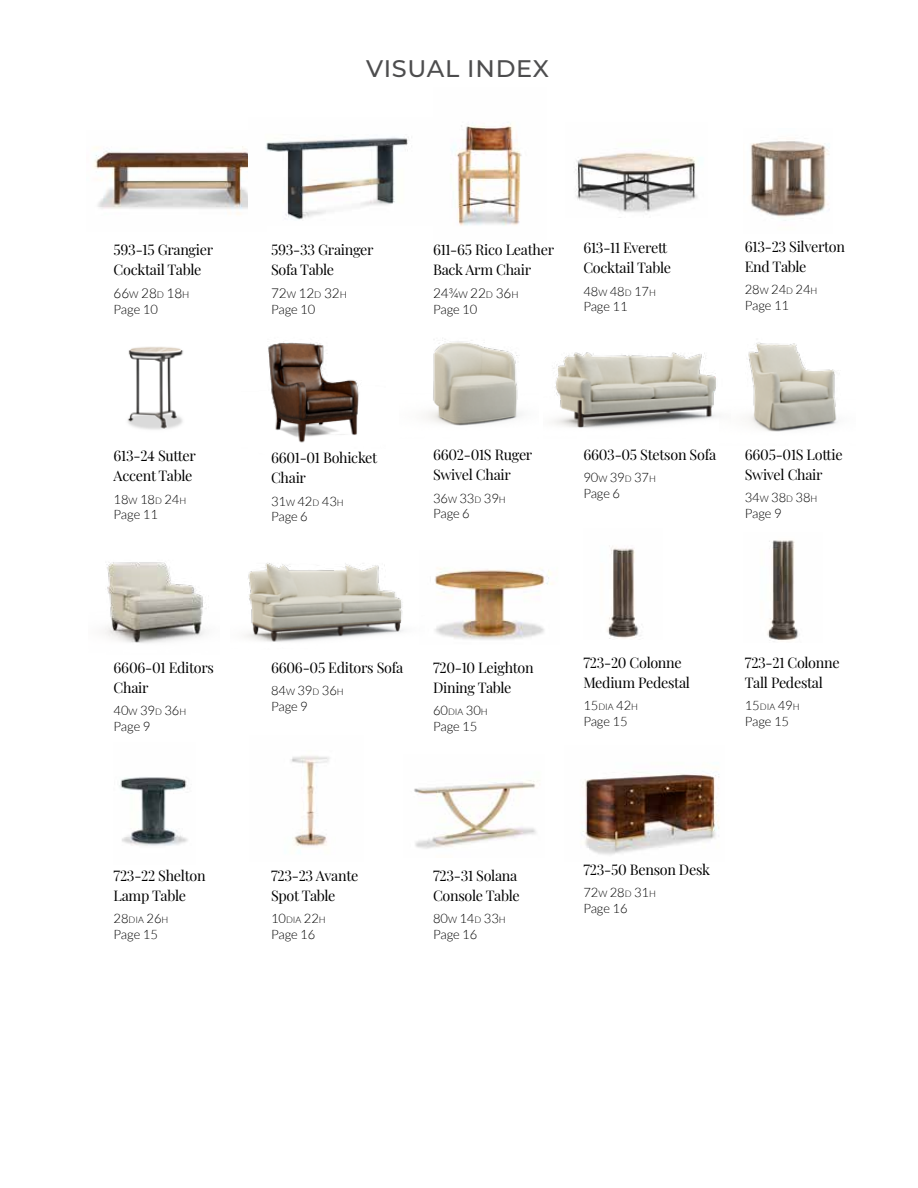
<style>
.page{position:relative;width:918px;height:1188px;background:#fff}
.page>*{position:absolute;margin:0;border:0;box-sizing:border-box;transform-origin:0 0}
.t1{font:500 24px "Montserrat";letter-spacing:.03em;color:#4d4d4e}
.t2{font:14.4px/20.1px "Playfair Display";letter-spacing:-.02em;color:#000}
.t3{font:300 13.5px "Lato";color:#000}
.t4{font:300 12.9px/15.8px "Lato";color:#000}
.t5{font:300 12.9px/15.8px "Lato";color:#000}
.s1{font-size:9.45px}
.s2{font-size:9px}
.s3{font-style:inherit}
</style>
<div class="page">
<img style="left:582px;top:771px;width:137px;height:84px">
<img style="left:291px;top:756px;width:39px;height:97px">
<img style="left:414px;top:780px;width:122px;height:69px">
<img style="left:119px;top:777px;width:69px;height:69px">
<img style="left:435px;top:568px;width:118px;height:72px">
<img style="left:553px;top:352px;width:163px;height:76px">
<img style="left:748px;top:342px;width:90px;height:90px">
<img style="left:767px;top:540px;width:33px;height:100px">
<img style="left:607px;top:546px;width:35px;height:93px">
<img style="left:105px;top:562px;width:101px;height:81px">
<img style="left:575px;top:152px;width:122px;height:60px">
<img style="left:750px;top:141px;width:79px;height:80px">
<img style="left:127px;top:347px;width:57px;height:83px">
<img style="left:426px;top:339px;width:95px;height:87px">
<img style="left:245px;top:563px;width:159px;height:79px">
<img style="left:93px;top:146px;width:155px;height:69px">
<img style="left:450px;top:122px;width:72px;height:104px">
<img style="left:265px;top:137px;width:143px;height:83px">
<img style="left:268px;top:342px;width:91px;height:101px">
<h1 class="t1" style="left:366px;top:52px;width:184px">VISUAL INDEX</h1>
<p class="t2" style="left:114px;top:239px;width:101px">593-15 Grangier<br>Cocktail Table</p>
<p class="t3" style="left:114px;top:286px;width:77px">66<span class="s1">W</span> 28<span class="s1">D</span> 18<span class="s1">H</span></p>
<p class="t5" style="left:114px;top:302px;width:46px">Page 10</p>
<p class="t2" style="left:114px;top:445px;width:84px">613-24 Sutter<br>Accent Table</p>
<p class="t4" style="left:114px;top:491px;width:74px">18<span class="s2">W</span> 18<span class="s2">D</span> 24<span class="s2">H<br></span><span class="s3">Page 11</span></p>
<p class="t2" style="left:114px;top:656px;width:102px">6606-01 Editors<br>Chair</p>
<p class="t4" style="left:114px;top:703px;width:74px">40<span class="s2">W</span> 39<span class="s2">D</span> 36<span class="s2">H<br></span><span class="s3">Page 9</span></p>
<p class="t2" style="left:114px;top:864px;width:94px">723-22 Shelton<br>Lamp Table</p>
<p class="t5" style="left:114px;top:911px;width:56px"><span class="s3">28</span><span class="s2">DIA</span> <span class="s3">26</span><span class="s2">H<br></span>Page 15</p>
<p class="t2" style="left:271px;top:239px;width:104px">593-33 Grainger<br>Sofa Table</p>
<p class="t3" style="left:271px;top:286px;width:77px">72<span class="s1">W</span> 12<span class="s1">D</span> 32<span class="s1">H</span></p>
<p class="t5" style="left:271px;top:302px;width:46px">Page 10</p>
<p class="t2" style="left:271px;top:446px;width:108px">6601-01 Bohicket<br>Chair</p>
<p class="t4" style="left:271px;top:493px;width:74px">31<span class="s2">W</span> 42<span class="s2">D</span> 43<span class="s2">H<br></span><span class="s3">Page 6</span></p>
<p class="t2" style="left:433px;top:239px;width:123px">611-65 Rico Leather<br>Back Arm Chair</p>
<p class="t3" style="left:433px;top:286px;width:87px">24¾<span class="s1">W</span> 22<span class="s1">D</span> 36<span class="s1">H</span></p>
<p class="t5" style="left:433px;top:302px;width:46px">Page 10</p>
<p class="t2" style="left:583px;top:237px;width:89px">613-11 Everett<br>Cocktail Table</p>
<p class="t4" style="left:583px;top:283px;width:74px">48<span class="s2">W</span> 48<span class="s2">D</span> 17<span class="s2">H<br></span><span class="s3">Page 11</span></p>
<p class="t2" style="left:745px;top:235px;width:102px">613-23 Silverton<br>End Table</p>
<p class="t4" style="left:745px;top:282px;width:74px">28<span class="s2">W</span> 24<span class="s2">D</span> 24<span class="s2">H<br></span><span class="s3">Page 11</span></p>
<p class="t2" style="left:433px;top:444px;width:101px">6602-01S Ruger<br>Swivel Chair</p>
<p class="t4" style="left:433px;top:490px;width:74px">36<span class="s2">W</span> 33<span class="s2">D</span> 39<span class="s2">H<br></span><span class="s3">Page 6</span></p>
<p class="t2" style="left:583px;top:443px;width:134px">6603-05 Stetson Sofa</p>
<p class="t4" style="left:583px;top:469px;width:74px">90<span class="s2">W</span> 39<span class="s2">D</span> 37<span class="s2">H<br></span><span class="s3">Page 6</span></p>
<p class="t2" style="left:745px;top:443px;width:99px">6605-01S Lottie<br>Swivel Chair</p>
<p class="t4" style="left:745px;top:490px;width:74px">34<span class="s2">W</span> 38<span class="s2">D</span> 38<span class="s2">H<br></span><span class="s3">Page 9</span></p>
<p class="t2" style="left:271px;top:656px;width:134px">6606-05 Editors Sofa</p>
<p class="t4" style="left:271px;top:683px;width:74px">84<span class="s2">W</span> 39<span class="s2">D</span> 36<span class="s2">H<br></span><span class="s3">Page 9</span></p>
<p class="t2" style="left:433px;top:656px;width:102px">720-10 Leighton<br>Dining Table</p>
<p class="t5" style="left:433px;top:703px;width:56px"><span class="s3">60</span><span class="s2">DIA</span> <span class="s3">30</span><span class="s2">H<br></span>Page 15</p>
<p class="t2" style="left:583px;top:651px;width:108px">723-20 Colonne<br>Medium Pedestal</p>
<p class="t5" style="left:583px;top:697px;width:56px"><span class="s3">15</span><span class="s2">DIA</span> <span class="s3">42</span><span class="s2">H<br></span>Page 15</p>
<p class="t2" style="left:745px;top:651px;width:96px">723-21 Colonne<br>Tall Pedestal</p>
<p class="t5" style="left:745px;top:697px;width:56px"><span class="s3">15</span><span class="s2">DIA</span> <span class="s3">49</span><span class="s2">H<br></span>Page 15</p>
<p class="t2" style="left:271px;top:864px;width:89px">723-23 Avante<br>Spot Table</p>
<p class="t5" style="left:271px;top:911px;width:56px"><span class="s3">10</span><span class="s2">DIA</span> <span class="s3">22</span><span class="s2">H<br></span>Page 16</p>
<p class="t2" style="left:433px;top:864px;width:88px">723-31 Solana<br>Console Table</p>
<p class="t4" style="left:433px;top:911px;width:74px">80<span class="s2">W</span> 14<span class="s2">D</span> 33<span class="s2">H<br></span><span class="s3">Page 16</span></p>
<p class="t2" style="left:583px;top:858px;width:128px">723-50 Benson Desk</p>
<p class="t4" style="left:583px;top:885px;width:74px">72<span class="s2">W</span> 28<span class="s2">D</span> 31<span class="s2">H<br></span><span class="s3">Page 16</span></p>
</div>
